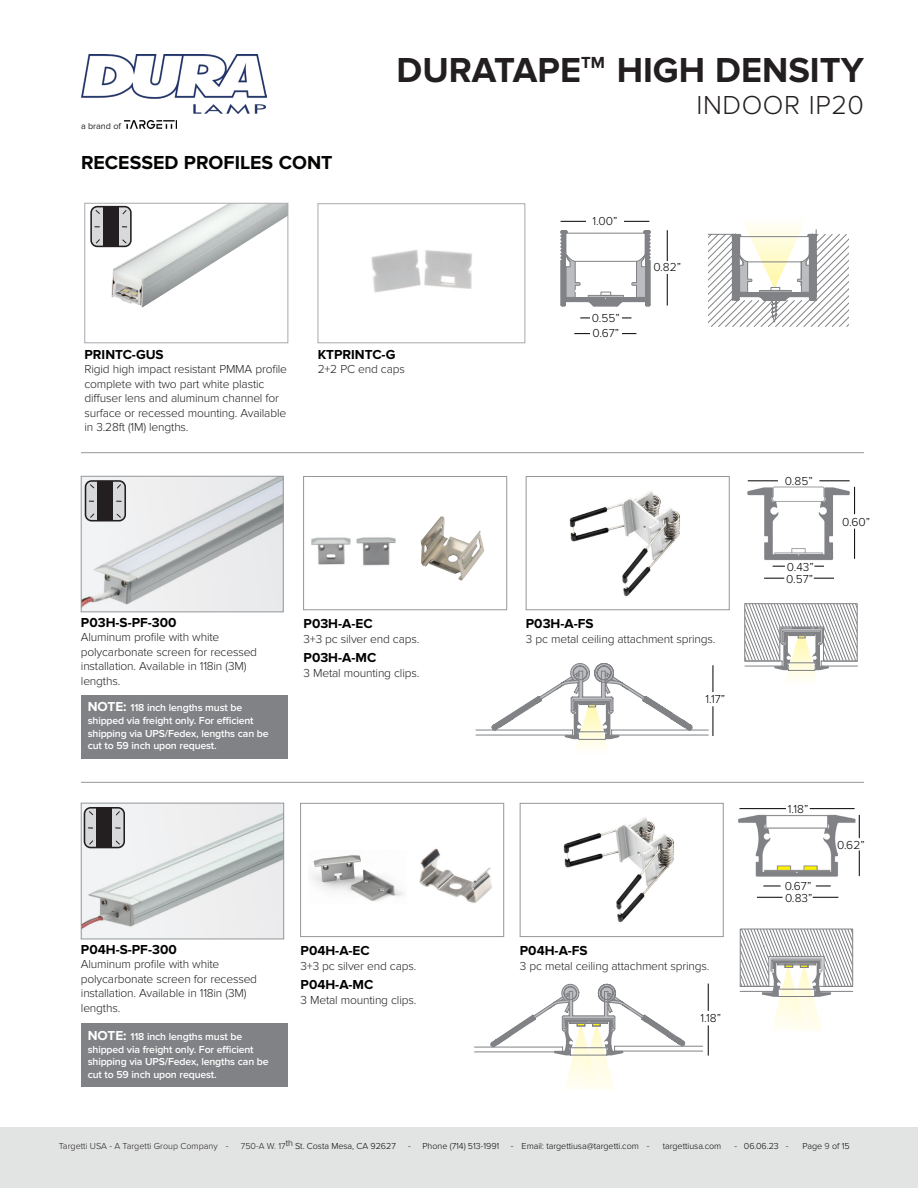
<style>
.page{position:relative;width:918px;height:1188px;background:#fff}
.page>*{position:absolute;margin:0;border:0;box-sizing:border-box;transform-origin:0 0}
.t1{font:700 36px "Proxima Nova";color:#231f20}
.t2{font:300 27px "Proxima Nova";letter-spacing:.02em;color:#231f20}
.Features_HEAD{font:700 19.5px "Proxima Nova";color:#040503}
.t3{font:700 13.5px "Proxima Nova";color:#000}
.t4{font:300 12px/14.4px "Proxima Nova";letter-spacing:-.015em;color:#231f20}
.t5{font:300 12px/11.9px "Proxima Nova";letter-spacing:.005em;color:#000}
.t6{font:600 10.5px/12.6px "Proxima Nova";letter-spacing:-.015em;color:#fff}
.t7{font:300 9px "Proxima Nova";letter-spacing:-.005em;color:#040503}
.t8{font:300 9px "Proxima Nova";color:#231f20}
.t9{font:9px "Proxima Nova";color:#231f20}
.s1{font-weight:700;font-size:13.5px}
.s2{color:#040503}
.s3{color:#231f20}
</style>
<div class="page">
<img style="left:81px;top:55px;width:185px;height:58px">
<img style="left:124px;top:120px;width:53px;height:8px">
<div style="left:300px;top:803px;width:204px;height:134px;border:1px solid #939798"></div>
<div style="left:520px;top:803px;width:203px;height:134px;border:1px solid #939798"></div>
<img style="left:563px;top:817px;width:111px;height:106px">
<img style="left:738px;top:814px;width:118px;height:63px">
<svg style="left:859px;top:815px;width:1px;height:23px"></svg>
<svg style="left:859px;top:850px;width:1px;height:26px"></svg>
<hr style="left:739px;top:808px;width:47px;height:1px;background:#000">
<hr style="left:810px;top:808px;width:45px;height:1px;background:#000">
<svg style="left:763px;top:886px;width:18px;height:1px"></svg>
<svg style="left:816px;top:886px;width:15px;height:1px"></svg>
<svg style="left:757px;top:897px;width:26px;height:1px"></svg>
<svg style="left:813px;top:897px;width:25px;height:1px"></svg>
<img style="left:311px;top:855px;width:93px;height:46px">
<img style="left:419px;top:848px;width:73px;height:55px">
<img style="left:83px;top:805px;width:199px;height:132px">
<div style="left:81px;top:803px;width:203px;height:136px;border:1px solid #939798"></div>
<img style="left:565px;top:1055px;width:49px;height:35px">
<hr style="left:570px;top:1055px;width:37px;height:1px;background:#808285">
<img style="left:773px;top:997px;width:48px;height:34px">
<svg style="left:474px;top:983px;width:235px;height:72px"></svg>
<hr style="left:708px;top:1025px;width:1px;height:31px;background:#000">
<svg style="left:739px;top:928px;width:115px;height:69px"></svg>
<div style="left:81px;top:1024px;width:206px;height:63px;background:#808285"></div>
<div style="left:303px;top:476px;width:204px;height:134px;border:1px solid #939798"></div>
<div style="left:526px;top:476px;width:203px;height:134px;border:1px solid #939798"></div>
<img style="left:311px;top:537px;width:85px;height:29px">
<img style="left:569px;top:491px;width:111px;height:106px">
<img style="left:83px;top:478px;width:198px;height:132px">
<div style="left:81px;top:476px;width:202px;height:136px;border:1px solid #939798"></div>
<img style="left:421px;top:516px;width:63px;height:65px">
<img style="left:747px;top:486px;width:103px;height:75px">
<hr style="left:748px;top:481px;width:30px;height:1px;background:#000">
<hr style="left:819px;top:481px;width:31px;height:1px;background:#000">
<svg style="left:854px;top:487px;width:1px;height:27px"></svg>
<hr style="left:854px;top:529px;width:1px;height:30px;background:#000">
<svg style="left:764px;top:578px;width:20px;height:1px"></svg>
<svg style="left:814px;top:578px;width:20px;height:1px"></svg>
<svg style="left:773px;top:566px;width:12px;height:1px"></svg>
<svg style="left:744px;top:603px;width:114px;height:77px"></svg>
<svg style="left:475px;top:663px;width:239px;height:86px"></svg>
<hr style="left:713px;top:706px;width:1px;height:30px;background:#000">
<div style="left:81px;top:695px;width:206px;height:64px;background:#808285"></div>
<hr style="left:81px;top:782px;width:783px;height:1px;background:#939598">
<hr style="left:81px;top:452px;width:783px;height:1px;background:#939598">
<img style="left:111px;top:205px;width:175px;height:103px">
<div style="left:85px;top:203px;width:203px;height:140px;border:1px solid #a8a9ad"></div>
<img style="left:371px;top:250px;width:101px;height:43px">
<div style="left:318px;top:203px;width:207px;height:140px;border:1px solid #a8a9ad"></div>
<hr style="left:667px;top:230px;width:1px;height:76px;background:#000">
<hr style="left:561px;top:221px;width:88px;height:1px;background:#000">
<hr style="left:574px;top:333px;width:62px;height:1px;background:#000">
<hr style="left:580px;top:318px;width:51px;height:1px;background:#000">
<div style="left:652px;top:262px;width:30px;height:12px;background:#fff"></div>
<div style="left:586px;top:215px;width:38px;height:12px;background:#fff"></div>
<div style="left:590px;top:327px;width:32px;height:12px;background:#fff"></div>
<div style="left:590px;top:312px;width:32px;height:12px;background:#fff"></div>
<svg style="left:560px;top:230px;width:91px;height:77px"></svg>
<div style="left:601px;top:292px;width:10px;height:4px;border:1px solid #808285"></div>
<svg style="left:709px;top:225px;width:139px;height:102px"></svg>
<div style="left:86px;top:481px;width:39px;height:40px;background:#d8d9db;border-radius:6px"></div>
<div style="left:85px;top:480px;width:41px;height:42px;border:2px solid #231f20;border-radius:6px"></div>
<div style="left:98px;top:481px;width:15px;height:40px;background:#231f20"></div>
<svg style="left:90px;top:484px;width:5px;height:5px"></svg>
<svg style="left:116px;top:513px;width:5px;height:5px"></svg>
<svg style="left:90px;top:513px;width:5px;height:5px"></svg>
<div style="left:84px;top:808px;width:40px;height:40px;background:#d8d9db;border-radius:6px"></div>
<div style="left:84px;top:807px;width:41px;height:41px;border:2px solid #231f20;border-radius:6px"></div>
<div style="left:97px;top:808px;width:15px;height:40px;background:#231f20"></div>
<svg style="left:115px;top:840px;width:5px;height:5px"></svg>
<svg style="left:89px;top:840px;width:5px;height:5px"></svg>
<div style="left:91px;top:207px;width:40px;height:39px;background:#d8d9db;border-radius:6px"></div>
<div style="left:90px;top:206px;width:42px;height:41px;border:2px solid #231f20;border-radius:6px"></div>
<div style="left:103px;top:207px;width:16px;height:39px;background:#231f20"></div>
<svg style="left:122px;top:239px;width:5px;height:5px"></svg>
<div style="left:0;top:1127px;width:918px;height:61px;background:#e2e3e3"></div>
<p class="t9" style="left:81px;top:120px;width:42px">a brand of</p>
<p class="Features_HEAD" style="left:81px;top:151px;width:253px">RECESSED PROFILES CONT</p>
<h1 class="t1" style="left:397px;top:50px;width:469px">DURATAPE<sup>TM</sup> HIGH DENSITY</h1>
<h2 class="t2" style="left:696px;top:89px;width:169px">INDOOR IP20</h2>
<p class="t5" style="left:592px;top:215px;width:27px">1.00”</p>
<p class="t5" style="left:592px;top:312px;width:30px">0.55”</p>
<p class="t5" style="left:593px;top:327px;width:28px">0.67”</p>
<p class="t5" style="left:653px;top:262px;width:29px">0.82”</p>
<p class="t3" style="left:85px;top:347px;width:81px">PRINTC-GUS</p>
<p class="t4" style="left:85px;top:362px;width:204px">Rigid high impact resistant PMMA profile complete with two part white plastic diffuser lens and aluminum channel for surface or recessed mounting. Available in 3.28ft (1M) lengths.</p>
<p class="t3" style="left:318px;top:347px;width:79px">KTPRINTC-G</p>
<p class="t4" style="left:318px;top:362px;width:89px">2+2 PC end caps</p>
<p class="t3" style="left:81px;top:615px;width:97px">P03H-S-PF-300</p>
<p class="t4" style="left:81px;top:630px;width:178px">Aluminum profile with white polycarbonate screen for recessed installation. Available in 118in (3M) lengths.</p>
<p class="t6" style="left:88px;top:702px;width:183px"><span class="s1">NOTE:</span> 118 inch lengths must be shipped via freight only. For efficient shipping via UPS/Fedex, lengths can be cut to 59 inch upon request.</p>
<p class="t3" style="left:304px;top:616px;width:71px">P03H-A-EC</p>
<p class="t4" style="left:304px;top:632px;width:117px">3+3 pc silver end caps.</p>
<p class="t3" style="left:304px;top:650px;width:74px">P03H-A-MC</p>
<p class="t4" style="left:304px;top:666px;width:117px">3 Metal mounting clips.</p>
<p class="t3" style="left:81px;top:942px;width:97px">P04H-S-PF-300</p>
<p class="t4" style="left:81px;top:957px;width:178px">Aluminum profile with white polycarbonate screen for recessed installation. Available in 118in (3M) lengths.</p>
<p class="t6" style="left:88px;top:1030px;width:183px"><span class="s1">NOTE:</span> 118 inch lengths must be shipped via freight only. For efficient shipping via UPS/Fedex, lengths can be cut to 59 inch upon request.</p>
<p class="t3" style="left:301px;top:943px;width:71px">P04H-A-EC</p>
<p class="t4" style="left:301px;top:959px;width:117px">3+3 pc silver end caps.</p>
<p class="t3" style="left:301px;top:977px;width:74px">P04H-A-MC</p>
<p class="t4" style="left:301px;top:993px;width:117px">3 Metal mounting clips.</p>
<p class="t3" style="left:526px;top:616px;width:69px">P03H-A-FS</p>
<p class="t4" style="left:526px;top:632px;width:191px">3 pc metal ceiling attachment springs.</p>
<p class="t5" style="left:705px;top:693px;width:21px">1.17”</p>
<p class="t3" style="left:520px;top:943px;width:69px">P04H-A-FS</p>
<p class="t4" style="left:520px;top:959px;width:191px">3 pc metal ceiling attachment springs.</p>
<p class="t5" style="left:701px;top:1012px;width:22px">1.18”</p>
<p class="t5" style="left:785px;top:475px;width:29px">0.85”</p>
<p class="t5" style="left:787px;top:561px;width:29px">0.43”</p>
<p class="t5" style="left:786px;top:573px;width:29px">0.57”</p>
<p class="t5" style="left:842px;top:516px;width:29px">0.60”</p>
<p class="t5" style="left:788px;top:803px;width:22px">1.18”</p>
<p class="t5" style="left:785px;top:880px;width:29px">0.67”<br>0.83”</p>
<p class="t5" style="left:837px;top:839px;width:29px">0.62”</p>
<p class="t8" style="left:59px;top:1140px;width:171px">Targetti USA - A Targetti Group Company <span class="s2">-</span></p>
<p class="t7" style="left:241px;top:1140px;width:157px"><span class="s3">750-A W. 17</span>th St. Costa Mesa, CA 92627</p>
<p class="t7" style="left:408px;top:1140px;width:93px">- Phone (714) 513-1991</p>
<p class="t7" style="left:511px;top:1140px;width:140px">- Email: targettiusa@targetti.com -</p>
<p class="t7" style="left:663px;top:1140px;width:60px">targettiusa.com</p>
<p class="t7" style="left:734px;top:1140px;width:55px">- 06.06.23 -</p>
<p class="t7" style="left:803px;top:1140px;width:49px">Page <span class="s3">9</span> of 15</p>
</div>
